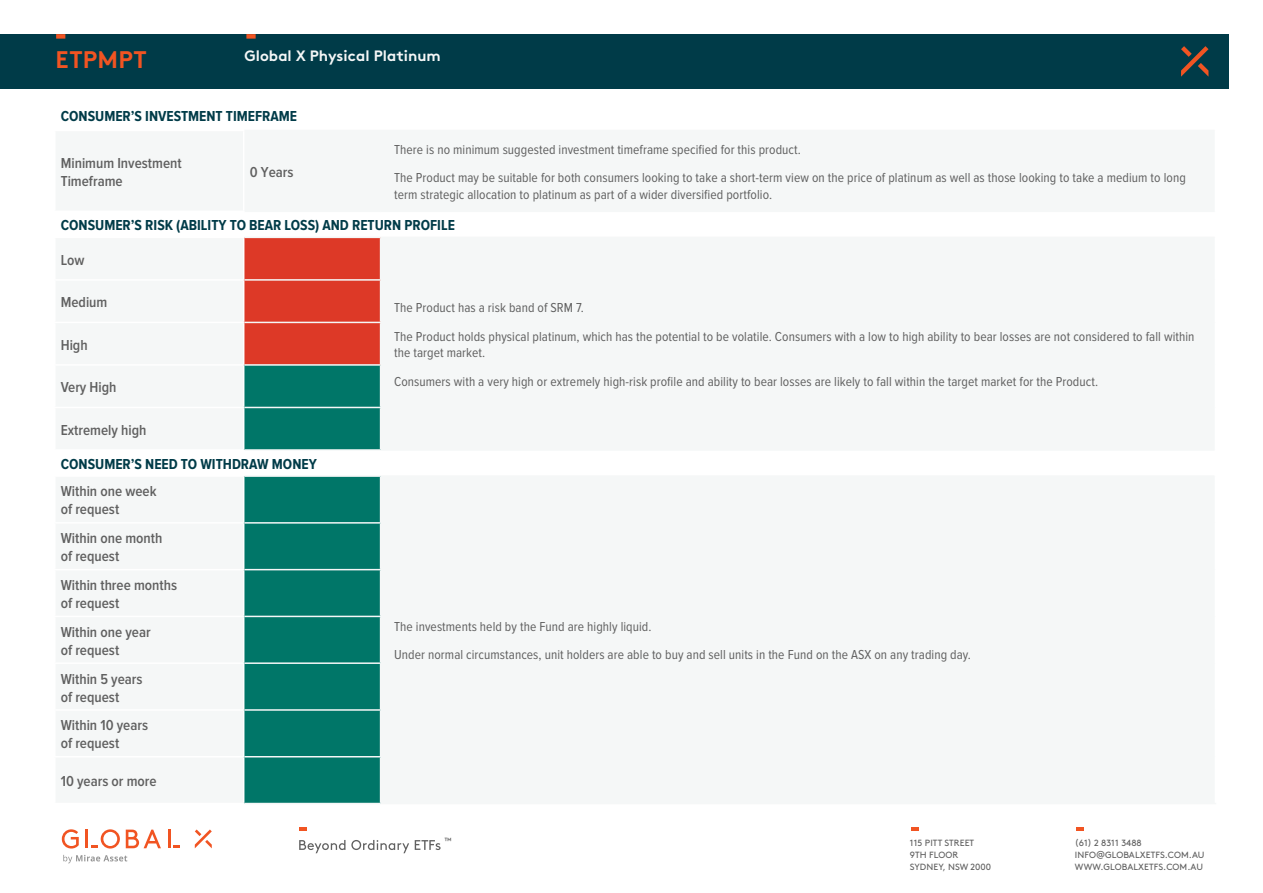
<style>
.page{position:relative;width:1263px;height:893px;background:#fff}
.page>*{position:absolute;margin:0;border:0;box-sizing:border-box;transform-origin:0 0}
.t1{font:700 24px "Brown";letter-spacing:.01em;color:#f15422}
.t2{font:600 15px/18px "Proxima Nova Cond";color:#606060}
.t3{font:700 15px "Proxima Nova Cond";color:#003b48}
.t4{font:700 15px "Brown";letter-spacing:.005em;color:#f5f7f7}
.t5{font:13.5px/28.5px "Proxima Nova Cond";letter-spacing:.005em;color:#606060}
.t6{font:9px/12px "Brown";letter-spacing:.01em;color:#606060}
</style>
<div class="page">
<div style="left:0;top:34px;width:1229px;height:55px;background:#003b48"></div>
<svg style="left:1181px;top:46px;width:28px;height:31px"></svg>
<div style="left:246px;top:34px;width:10px;height:5px;background:#f15422"></div>
<div style="left:56px;top:34px;width:9px;height:5px;background:#f15422"></div>
<svg style="left:299px;top:840px;width:46px;height:13px"></svg>
<svg style="left:351px;top:840px;width:58px;height:13px"></svg>
<svg style="left:415px;top:840px;width:26px;height:10px"></svg>
<svg style="left:299px;top:827px;width:8px;height:3px"></svg>
<svg style="left:1076px;top:827px;width:7px;height:3px"></svg>
<svg style="left:911px;top:827px;width:7px;height:3px"></svg>
<svg style="left:126px;top:830px;width:35px;height:18px"></svg>
<svg style="left:195px;top:829px;width:17px;height:19px"></svg>
<hr style="left:168px;top:830px;width:3px;height:18px;background:#f15422">
<svg style="left:173px;top:846px;width:7px;height:2px"></svg>
<svg style="left:62px;top:829px;width:17px;height:19px"></svg>
<svg style="left:86px;top:829px;width:34px;height:19px"></svg>
<svg style="left:63px;top:855px;width:64px;height:8px"></svg>
<div style="left:244px;top:130px;width:137px;height:81px;background:#f5f7f7"></div>
<div style="left:244px;top:238px;width:136px;height:126px;background:#dd3927"></div>
<svg style="left:244px;top:366px;width:136px;height:437px;fill:#007668"></svg>
<hr style="left:381px;top:130px;width:834px;height:1px;background:#f5f7f7">
<hr style="left:244px;top:211px;width:137px;height:1px;background:#f5f7f7">
<hr style="left:381px;top:211px;width:834px;height:1px;background:#f5f7f7">
<hr style="left:244px;top:237px;width:137px;height:1px;background:#f5f7f7">
<hr style="left:381px;top:237px;width:834px;height:1px;background:#f5f7f7">
<hr style="left:380px;top:238px;width:1px;height:41px;background:#f5f7f7">
<hr style="left:244px;top:279px;width:137px;height:2px;background:#f5f7f7">
<hr style="left:380px;top:281px;width:1px;height:41px;background:#f5f7f7">
<hr style="left:244px;top:322px;width:137px;height:1px;background:#f5f7f7">
<hr style="left:380px;top:323px;width:1px;height:41px;background:#f5f7f7">
<hr style="left:244px;top:364px;width:137px;height:2px;background:#f5f7f7">
<hr style="left:380px;top:366px;width:1px;height:41px;background:#f5f7f7">
<hr style="left:244px;top:407px;width:137px;height:1px;background:#f5f7f7">
<hr style="left:380px;top:408px;width:1px;height:41px;background:#f5f7f7">
<hr style="left:244px;top:449px;width:137px;height:2px;background:#f5f7f7">
<hr style="left:381px;top:449px;width:834px;height:2px;background:#f5f7f7">
<hr style="left:244px;top:475px;width:137px;height:2px;background:#f5f7f7">
<hr style="left:381px;top:475px;width:834px;height:2px;background:#f5f7f7">
<hr style="left:380px;top:477px;width:1px;height:45px;background:#f5f7f7">
<hr style="left:244px;top:522px;width:137px;height:2px;background:#f5f7f7">
<hr style="left:380px;top:524px;width:1px;height:45px;background:#f5f7f7">
<hr style="left:244px;top:569px;width:137px;height:1px;background:#f5f7f7">
<hr style="left:380px;top:570px;width:1px;height:46px;background:#f5f7f7">
<hr style="left:244px;top:616px;width:137px;height:1px;background:#f5f7f7">
<hr style="left:380px;top:617px;width:1px;height:45px;background:#f5f7f7">
<hr style="left:244px;top:662px;width:137px;height:2px;background:#f5f7f7">
<hr style="left:380px;top:664px;width:1px;height:45px;background:#f5f7f7">
<hr style="left:244px;top:709px;width:137px;height:2px;background:#f5f7f7">
<hr style="left:380px;top:711px;width:1px;height:45px;background:#f5f7f7">
<hr style="left:244px;top:756px;width:137px;height:1px;background:#f5f7f7">
<hr style="left:380px;top:757px;width:1px;height:46px;background:#f5f7f7">
<hr style="left:244px;top:803px;width:137px;height:1px;background:#f5f7f7">
<hr style="left:381px;top:803px;width:835px;height:1px;background:#f5f7f7">
<h1 class="t1" style="left:56px;top:40px;width:93px">ETPMPT</h1>
<p class="t4" style="left:244px;top:44px;width:198px">Global X Physical Platinum</p>
<p class="t3" style="left:61px;top:108px;width:238px">CONSUMER’S INVESTMENT TIMEFRAME</p>
<p class="t2" style="left:61px;top:154px;width:122px">Minimum Investment<br>Timeframe</p>
<p class="t2" style="left:250px;top:163px;width:45px">0 Years</p>
<p class="t5" style="left:394px;top:135px;width:793px">There is no minimum suggested investment timeframe specified for this product.<br>The Product may be suitable for both consumers looking to take a short-term view on the price of platinum as well as those looking to take a medium to long</p>
<p class="t5" style="left:394px;top:180px;width:380px">term strategic allocation to platinum as part of a wider diversified portfolio.</p>
<p class="t3" style="left:61px;top:217px;width:396px">CONSUMER’S RISK (ABILITY TO BEAR LOSS) AND RETURN PROFILE</p>
<p class="t2" style="left:61px;top:251px;width:25px">Low</p>
<p class="t5" style="left:394px;top:294px;width:802px">The Product has a risk band of SRM 7.<br>The Product holds physical platinum, which has the potential to be volatile. Consumers with a low to high ability to bear losses are not considered to fall within</p>
<p class="t5" style="left:394px;top:339px;width:705px">the target market.<br>Consumers with a very high or extremely high-risk profile and ability to bear losses are likely to fall within the target market for the Product.</p>
<p class="t2" style="left:61px;top:294px;width:48px">Medium</p>
<p class="t2" style="left:61px;top:336px;width:28px">High</p>
<p class="t2" style="left:61px;top:379px;width:57px">Very High</p>
<p class="t2" style="left:61px;top:421px;width:87px">Extremely high</p>
<p class="t3" style="left:61px;top:456px;width:258px">CONSUMER’S NEED TO WITHDRAW MONEY</p>
<p class="t2" style="left:61px;top:483px;width:97px">Within one week of request</p>
<p class="t2" style="left:61px;top:530px;width:103px">Within one month of request</p>
<p class="t2" style="left:61px;top:577px;width:118px">Within three months of request</p>
<p class="t2" style="left:61px;top:623px;width:91px">Within one year of request</p>
<p class="t2" style="left:61px;top:670px;width:83px">Within 5 years of request</p>
<p class="t2" style="left:61px;top:717px;width:89px">Within 10 years of request</p>
<p class="t2" style="left:61px;top:773px;width:97px">10 years or more</p>
<p class="t5" style="left:394px;top:612px;width:578px">The investments held by the Fund are highly liquid.<br>Under normal circumstances, unit holders are able to buy and sell units in the Fund on the ASX on any trading day.</p>
<p class="t6" style="left:444px;top:834px;width:9px">™</p>
<p class="t6" style="left:910px;top:836px;width:83px">115 PITT STREET<br>9TH FLOOR<br>SYDNEY, NSW 2000</p>
<p class="t6" style="left:1075px;top:836px;width:131px">(61) 2 8311 3488<br>INFO@GLOBALXETFS.COM.AU<br>WWW.GLOBALXETFS.COM.AU</p>
</div>
